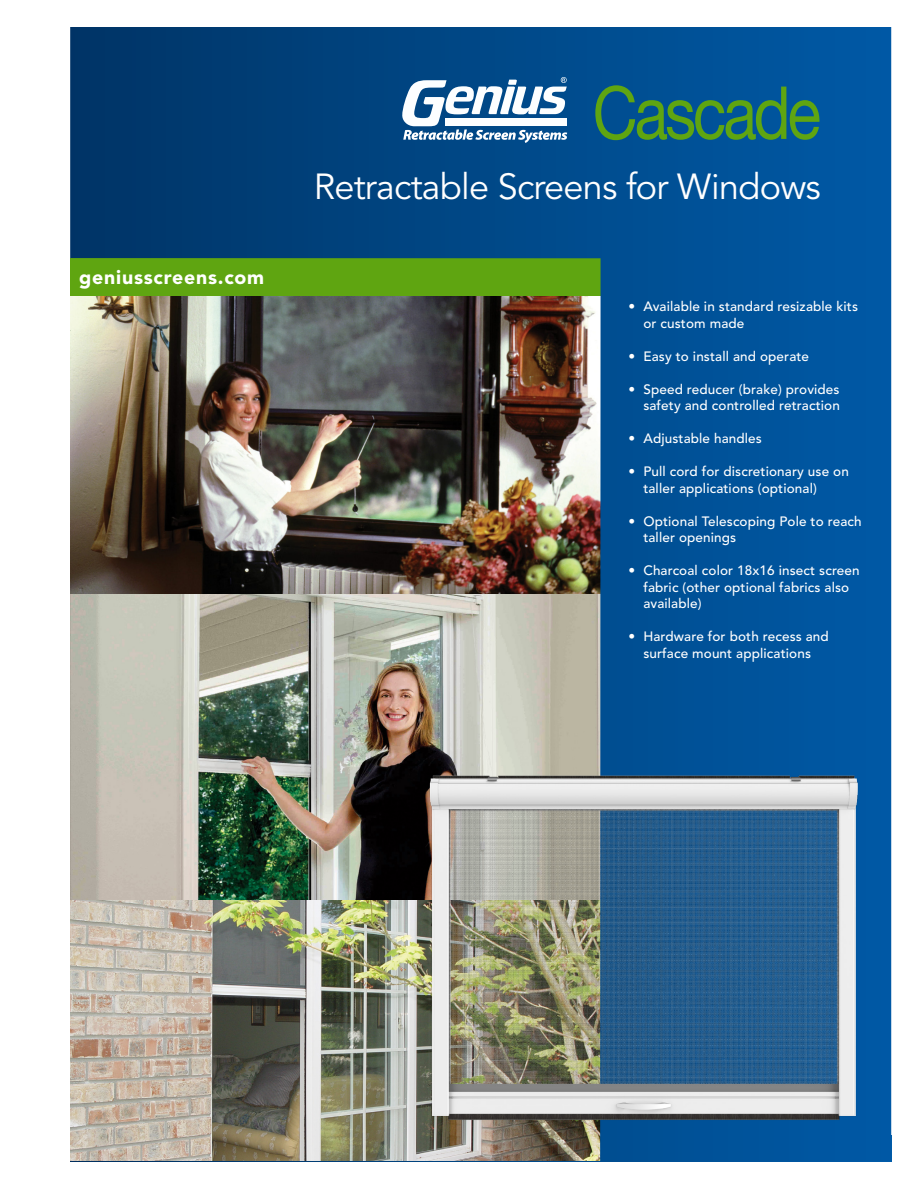
<style>
.page{position:relative;width:918px;height:1188px;background:#fff}
.page>*{position:absolute;margin:0;border:0;box-sizing:border-box;transform-origin:0 0}
.t1{font:73.35px "Helvetica Neue";letter-spacing:-.05em;color:#5fa511;scale:.85 1}
.t2{font:36px "Avenir";letter-spacing:-.02em;color:#fff}
.t3{font:900 19.5px "Avenir";letter-spacing:.04em;color:#fff}
.t4{font:500 13.5px/16.5px "Avenir";letter-spacing:.01em;color:#fff}
</style>
<div class="page">
<img style="left:70px;top:27px;width:821px;height:1134px">
<img style="left:426px;top:772px;width:436px;height:349px">
<svg style="left:402px;top:77px;width:165px;height:66px"></svg>
<h3 class="t3" style="left:79px;top:266px;width:187px">geniusscreens.com</h3>
<h1 class="t1" style="left:593px;top:69px;width:270px">Cascade</h1>
<h2 class="t2" style="left:314px;top:165px;width:509px">Retractable Screens for Windows</h2>
<p class="t4" style="left:643px;top:299px;width:216px;text-indent:-15px">• Available in standard resizable kits or custom made</p>
<p class="t4" style="left:628px;top:348px;width:182px">• Easy to install and operate</p>
<p class="t4" style="left:628px;top:381px;width:213px;text-align:right">• Speed reducer (brake) provides safety and controlled retraction</p>
<p class="t4" style="left:628px;top:431px;width:135px">• Adjustable handles</p>
<p class="t4" style="left:643px;top:464px;width:207px;text-indent:-15px">• Pull cord for discretionary use on taller applications (optional)</p>
<p class="t4" style="left:643px;top:513px;width:220px;text-indent:-15px">• Optional Telescoping Pole to reach taller openings</p>
<p class="t4" style="left:643px;top:563px;width:218px;text-indent:-15px">• Charcoal color 18x16 insect screen fabric (other optional fabrics also available)</p>
<p class="t4" style="left:628px;top:629px;width:202px;text-align:center">• Hardware for both recess and surface mount applications</p>
</div>
